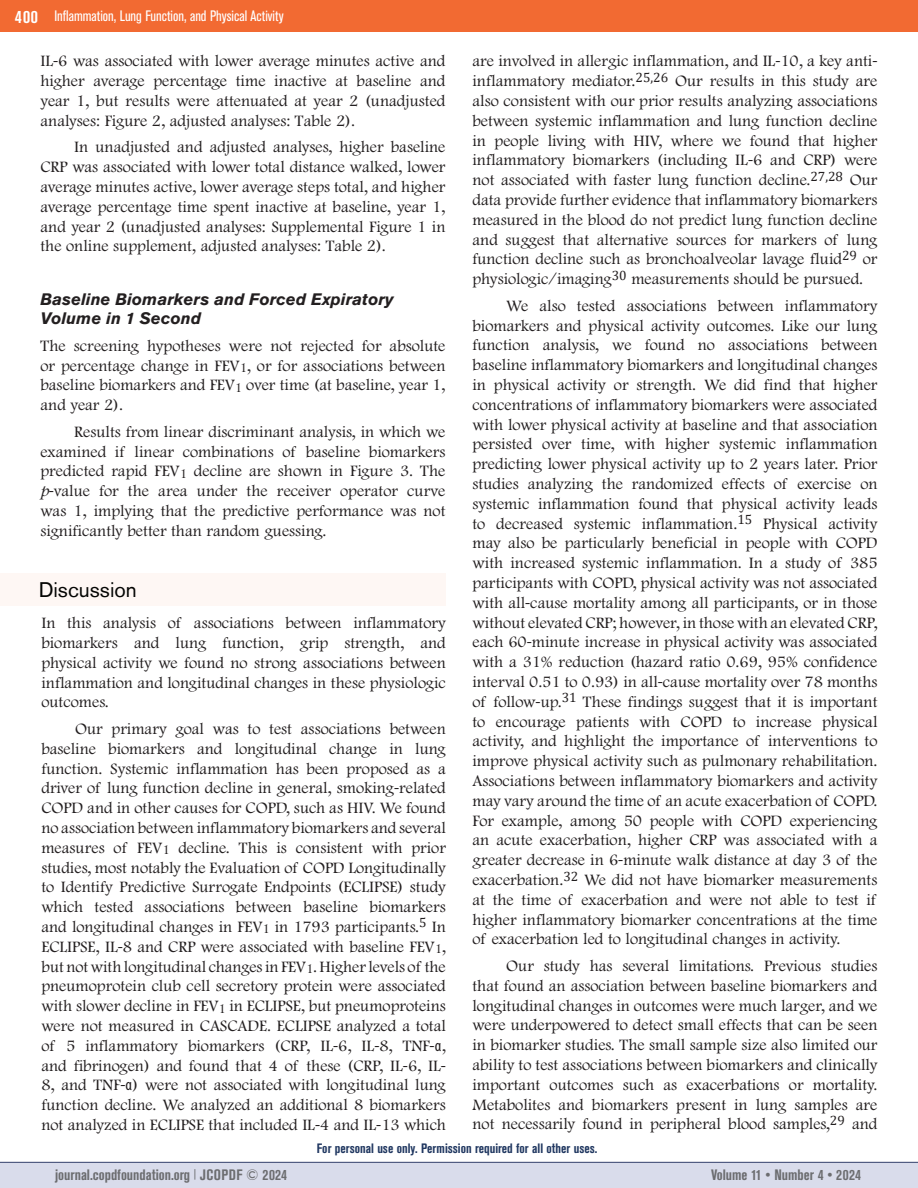
<style>
.page{position:relative;width:918px;height:1188px;background:#fff}
.page>*{position:absolute;margin:0;border:0;box-sizing:border-box;transform-origin:0 0}
.t1{font:21px "Akzidenz Grotesk BQ";color:#040503}
.t2{font:300 16.5px/19.8px "Footlight MT Pro";color:#231f20;text-align:justify}
.t3{font:italic 700 16.5px/19.8px "Akzidenz Grotesk BQ";color:#231f20}
.t4{font:700 condensed 15px "Akzidenz Grotesk BE";color:#6c6d70}
.t5{font:condensed 15px "Akzidenz Grotesk BE";color:#fff}
.t6{font:700 condensed 13.5px "Akzidenz Grotesk BE";color:#213861}
.s1{font-weight:700;font-size:18px}
.s2{font-family:"Myriad Pro";font-weight:400}
.s3{font-style:italic}
.s4{font-family:"Myriad Pro";font-weight:400;font-stretch:condensed}
</style>
<div class="page">
<div style="left:0;top:1162px;width:918px;height:26px;background:#d9dceb"></div>
<div style="left:0;top:0;width:918px;height:32px;background:#f26a32"></div>
<hr style="left:0;top:1162px;width:918px;height:1px;background:#34416b">
<div style="left:0;top:573px;width:446px;height:33px;background:#fef7f4"></div>
<p class="t5" style="left:15px;top:8px;width:270px"><span class="s1">400</span> Inflammation, Lung Function, and Physical Activity</p>
<p class="t2" style="left:40px;top:52px;width:407px">IL<span class="s2">-</span>6 was associated with lower average minutes active and higher average percentage time inactive at baseline and year 1, but results were attenuated at year 2 (unadjusted analyses: Figure 2, adjusted analyses: Table 2).</p>
<p class="t2" style="left:40px;top:138px;width:407px;text-indent:34px">In unadjusted and adjusted analyses, higher baseline CRP was associated with lower total distance walked, lower average minutes active, lower average steps total, and higher average percentage time spent inactive at baseline, year 1, and year 2 (unadjusted analyses: Supplemental Figure 1 in the online supplement, adjusted analyses: Table 2).</p>
<p class="t3" style="left:40px;top:289px;width:355px">Baseline Biomarkers and Forced Expiratory<br>Volume in 1 Second</p>
<p class="t2" style="left:40px;top:336px;width:406px">The screening hypotheses were not rejected for absolute or percentage change in FEV<sub>1</sub>, or for associations between baseline biomarkers and FEV<sub>1</sub> over time (at baseline, year 1, and year 2).</p>
<p class="t2" style="left:40px;top:422px;width:407px;text-indent:34px">Results from linear discriminant analysis, in which we examined if linear combinations of baseline biomarkers predicted rapid FEV<sub>1</sub> decline are shown in Figure 3. The <span class="s3">p</span><span class="s2">-</span>value for the area under the receiver operator curve was 1, implying that the predictive performance was not significantly better than random guessing.</p>
<p class="t1" style="left:39px;top:578px;width:99px">Discussion</p>
<p class="t2" style="left:41px;top:613px;width:406px">In this analysis of associations between inflammatory biomarkers and lung function, grip strength, and physical activity we found no strong associations between inflammation and longitudinal changes in these physiologic outcomes.</p>
<p class="t2" style="left:41px;top:719px;width:406px;text-indent:34px">Our primary goal was to test associations between baseline biomarkers and longitudinal change in lung function. Systemic inflammation has been proposed as a driver of lung function decline in general, smoking<span class="s2">-</span>related COPD and in other causes for COPD, such as HIV. We found no association between inflammatory biomarkers and several measures of FEV<sub>1</sub> decline. This is consistent with prior studies, most notably the Evaluation of COPD Longitudinally to Identify Predictive Surrogate Endpoints (ECLIPSE) study which tested associations between baseline biomarkers and longitudinal changes in FEV<sub>1</sub> in 1793 participants.<sup>5</sup> In ECLIPSE, IL<span class="s2">-</span>8 and CRP were associated with baseline FEV<sub>1</sub>, but not with longitudinal changes in FEV<sub>1</sub>. Higher levels of the pneumoprotein club cell secretory protein were associated with slower decline in FEV<sub>1</sub> in ECLIPSE, but pneumoproteins were not measured in CASCADE. ECLIPSE analyzed a total of 5 inflammatory biomarkers (CRP, IL<span class="s2">-</span>6, IL<span class="s2">-</span>8, TNF<span class="s2">-</span><span class="s4">α</span>, and fibrinogen) and found that 4 of these (CRP, IL<span class="s2">-</span>6, IL<span class="s2">-</span>8, and TNF<span class="s2">-</span><span class="s4">α</span>) were not associated with longitudinal lung function decline. We analyzed an additional 8 biomarkers not analyzed in ECLIPSE that included IL<span class="s2">-</span>4 and IL<span class="s2">-</span>13 which</p>
<p class="t2" style="left:472px;top:52px;width:407px">are involved in allergic inflammation, and IL<span class="s2">-</span>10, a key anti&shy;inflammatory mediator.<sup>25,26</sup> Our results in this study are also consistent with our prior results analyzing associations between systemic inflammation and lung function decline in people living with HIV, where we found that higher inflammatory biomarkers (including IL<span class="s2">-</span>6 and CRP) were not associated with faster lung function decline.<sup>27,28</sup> Our data provide further evidence that inflammatory biomarkers measured in the blood do not predict lung function decline and suggest that alternative sources for markers of lung function decline such as bronchoalveolar lavage fluid<sup>29</sup> or physiologic/imaging<sup>30</sup> measurements should be pursued.</p>
<p class="t2" style="left:472px;top:296px;width:407px;text-indent:34px">We also tested associations between inflammatory biomarkers and physical activity outcomes. Like our lung function analysis, we found no associations between baseline inflammatory biomarkers and longitudinal changes in physical activity or strength. We did find that higher concentrations of inflammatory biomarkers were associated with lower physical activity at baseline and that association persisted over time, with higher systemic inflammation predicting lower physical activity up to 2 years later. Prior studies analyzing the randomized effects of exercise on systemic inflammation found that physical activity leads to decreased systemic inflammation.<sup>15</sup> Physical activity may also be particularly beneficial in people with COPD with increased systemic inflammation. In a study of 385 participants with COPD, physical activity was not associated with all<span class="s2">-</span>cause mortality among all participants, or in those without elevated CRP; however, in those with an elevated CRP, each 60<span class="s2">-</span>minute increase in physical activity was associated with a 31% reduction (hazard ratio 0.69, 95% confidence interval 0.51 to 0.93) in all<span class="s2">-</span>cause mortality over 78 months of follow<span class="s2">-</span>up.<sup>31</sup> These findings suggest that it is important to encourage patients with COPD to increase physical activity, and highlight the importance of interventions to improve physical activity such as pulmonary rehabilitation.<br>Associations between inflammatory biomarkers and activity may vary around the time of an acute exacerbation of COPD.<br>For example, among 50 people with COPD experiencing an acute exacerbation, higher CRP was associated with a greater decrease in 6<span class="s2">-</span>minute walk distance at day 3 of the exacerbation.<sup>32</sup> We did not have biomarker measurements at the time of exacerbation and were not able to test if higher inflammatory biomarker concentrations at the time of exacerbation led to longitudinal changes in activity.</p>
<p class="t2" style="left:472px;top:956px;width:407px;text-indent:34px">Our study has several limitations. Previous studies that found an association between baseline biomarkers and longitudinal changes in outcomes were much larger, and we were underpowered to detect small effects that can be seen in biomarker studies. The small sample size also limited our ability to test associations between biomarkers and clinically important outcomes such as exacerbations or mortality.<br>Metabolites and biomarkers present in lung samples are not necessarily found in peripheral blood samples,<sup>29</sup> and</p>
<p class="t6" style="left:317px;top:1141px;width:282px">For personal use only. Permission required for all other uses.</p>
<p class="t4" style="left:55px;top:1166px;width:234px">journal.copdfoundation.org <sup>|</sup> JCOPDF © 2024</p>
<p class="t4" style="left:711px;top:1166px;width:151px">Volume 11 • Number 4 • 2024</p>
</div>
